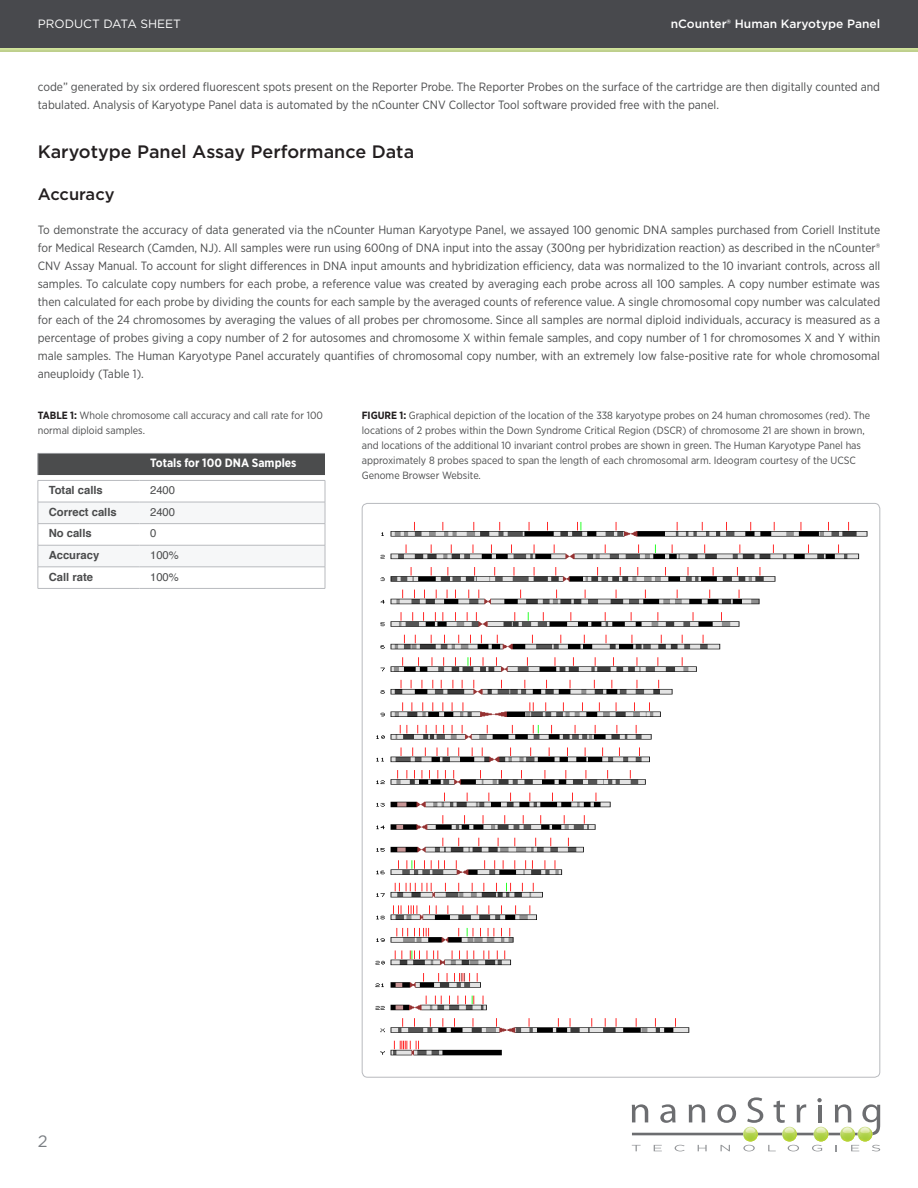
<style>
.page{position:relative;width:918px;height:1188px;background:#fff}
.page>*{position:absolute;margin:0;border:0;box-sizing:border-box;transform-origin:0 0}
.Heading_1{font:500 18px "Gotham";color:#231f20}
.Heading_2{font:500 16.5px "Gotham";letter-spacing:-.005em;color:#231f20}
.t1{font:16.5px "Gotham Rounded";color:#7a7e83}
.Body_Text{font:12px/18px "Gotham Narrow";color:#4b4c4d;text-align:justify}
.t2{font:500 12px "Gotham";color:#fff}
.t3{font:700 12px "Gotham Narrow";color:#fff}
.t4{font:12px "Gotham";color:#fff}
.Cell_B_Text_1{font:700 11.25px "Helvetica";color:#4b4c4d}
.Cell_B_Text_2{font:11.25px "Helvetica";color:#4b4c4d}
.t5{font:10.5px/15px "Gotham Narrow";color:#4b4c4d}
.s1{font-weight:700;color:#231f20}
</style>
<div class="page">
<div style="left:0;top:0;width:918px;height:51px;background:#48494d"></div>
<div style="left:0;top:48px;width:918px;height:6px;background:#231f20;opacity:.1"></div>
<svg style="left:632px;top:1097px;width:248px;height:54px"></svg>
<img style="left:375px;top:521px;width:493px;height:535px">
<div style="left:38px;top:453px;width:287px;height:22px;background:#4b4c4d"></div>
<hr style="left:139px;top:453px;width:186px;height:1px;background:#939598">
<hr style="left:38px;top:480px;width:101px;height:1px;background:#b8babe">
<hr style="left:139px;top:480px;width:186px;height:1px;background:#b8babe">
<svg style="left:38px;top:481px;width:288px;height:107px"></svg>
<hr style="left:38px;top:588px;width:101px;height:1px;background:#b8babe">
<hr style="left:139px;top:588px;width:186px;height:1px;background:#b8babe">
<p class="t4" style="left:38px;top:16px;width:145px">PRODUCT DATA SHEET</p>
<p class="t2" style="left:671px;top:16px;width:211px">nCounter® Human Karyotype Panel</p>
<p class="Body_Text" style="left:38px;top:77px;width:844px">code” generated by six ordered fluorescent spots present on the Reporter Probe. The Reporter Probes on the surface of the cartridge are then digitally counted and tabulated. Analysis of Karyotype Panel data is automated by the nCounter CNV Collector Tool software provided free with the panel.</p>
<p class="Heading_1" style="left:38px;top:140px;width:378px">Karyotype Panel Assay Performance Data</p>
<p class="Heading_2" style="left:38px;top:184px;width:78px">Accuracy</p>
<p class="Body_Text" style="left:38px;top:221px;width:844px">To demonstrate the accuracy of data generated via the nCounter Human Karyotype Panel, we assayed 100 genomic DNA samples purchased from Coriell Institute for Medical Research (Camden, NJ). All samples were run using 600ng of DNA input into the assay (300ng per hybridization reaction) as described in the nCounter® CNV Assay Manual. To account for slight differences in DNA input amounts and hybridization efficiency, data was normalized to the 10 invariant controls, across all samples. To calculate copy numbers for each probe, a reference value was created by averaging each probe across all 100 samples. A copy number estimate was then calculated for each probe by dividing the counts for each sample by the averaged counts of reference value. A single chromosomal copy number was calculated for each of the 24 chromosomes by averaging the values of all probes per chromosome. Since all samples are normal diploid individuals, accuracy is measured as a percentage of probes giving a copy number of 2 for autosomes and chromosome X within female samples, and copy number of 1 for chromosomes X and Y within male samples. The Human Karyotype Panel accurately quantifies of chromosomal copy number, with an extremely low false-positive rate for whole chromosomal aneuploidy (Table 1).</p>
<p class="t5" style="left:38px;top:408px;width:287px"><span class="s1">TABLE 1:</span> Whole chromosome call accuracy and call rate for 100 normal diploid samples.</p>
<p class="t3" style="left:150px;top:456px;width:148px">Totals for 100 DNA Samples</p>
<p class="Cell_B_Text_1" style="left:49px;top:481px;width:56px">Total calls</p>
<p class="Cell_B_Text_2" style="left:150px;top:482px;width:27px">2400</p>
<p class="Cell_B_Text_1" style="left:49px;top:503px;width:70px">Correct calls</p>
<p class="Cell_B_Text_2" style="left:150px;top:503px;width:27px">2400</p>
<p class="Cell_B_Text_1" style="left:49px;top:524px;width:45px">No calls</p>
<p class="Cell_B_Text_2" style="left:150px;top:525px;width:8px">0</p>
<p class="Cell_B_Text_1" style="left:49px;top:546px;width:52px">Accuracy</p>
<p class="Cell_B_Text_2" style="left:150px;top:546px;width:30px">100%</p>
<p class="Cell_B_Text_1" style="left:49px;top:568px;width:46px">Call rate</p>
<p class="Cell_B_Text_2" style="left:150px;top:568px;width:30px">100%</p>
<p class="t5" style="left:362px;top:408px;width:510px"><span class="s1">FIGURE 1:</span> Graphical depiction of the location of the 338 karyotype probes on 24 human chromosomes (red). The locations of 2 probes within the Down Syndrome Critical Region (DSCR) of chromosome 21 are shown in brown, and locations of the additional 10 invariant control probes are shown in green. The Human Karyotype Panel has approximately 8 probes spaced to span the length of each chromosomal arm. Ideogram courtesy of the UCSC Genome Browser Website.</p>
<p class="t1" style="left:38px;top:1130px;width:11px">2</p>
</div>
